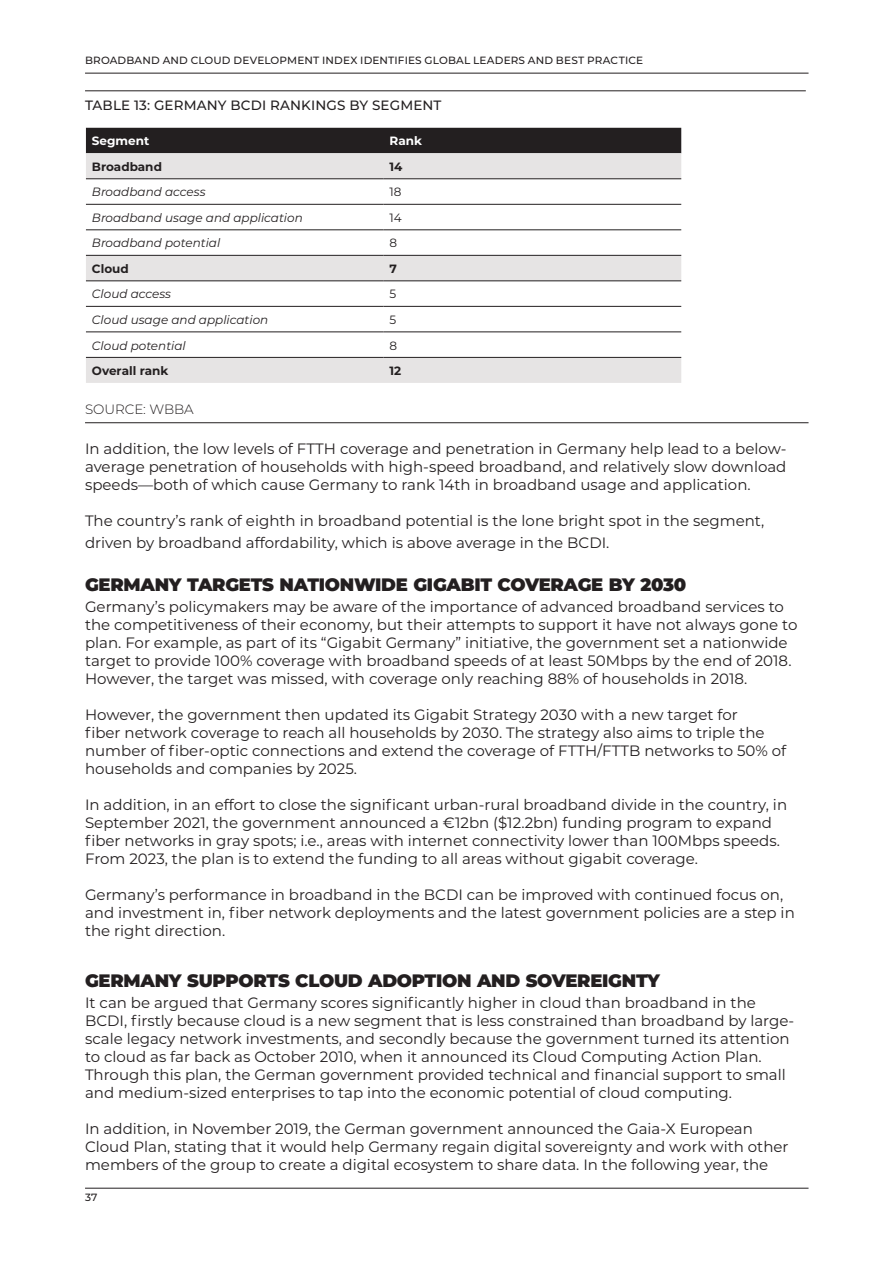
<style>
.page{position:relative;width:893px;height:1263px;background:#fff}
.page>*{position:absolute;margin:0;border:0;box-sizing:border-box;transform-origin:0 0}
.t1{font:900 18px "Montserrat";letter-spacing:-.015em;color:#231f20}
.t2{font:15px/18px "Montserrat";color:#231f20}
.t3{font:500 13.5px "Montserrat";letter-spacing:.01em;color:#231f20}
.t4{font:300 13.5px "Montserrat";letter-spacing:-.005em;color:#231f20}
.t5{font:italic 12px "Montserrat";color:#231f20}
.t6{font:700 12px "Montserrat";color:#231f20}
.t7{font:700 12px "Montserrat";color:#fff}
.t8{font:12px "Montserrat";color:#231f20}
.t9{font:500 10.5px "Montserrat";letter-spacing:.015em;color:#231f20}
</style>
<div class="page">
<hr style="left:85px;top:1188px;width:723px;height:1px;background:#231f20">
<hr style="left:85px;top:73px;width:723px;height:1px;background:#231f20">
<hr style="left:85px;top:91px;width:721px;height:1px;background:#231f20">
<div style="left:86px;top:128px;width:595px;height:25px;background:#231f20"></div>
<svg style="left:86px;top:153px;width:595px;height:230px"></svg>
<hr style="left:86px;top:179px;width:298px;height:1px;background:#231f20">
<hr style="left:384px;top:179px;width:297px;height:1px;background:#231f20">
<hr style="left:86px;top:204px;width:298px;height:1px;background:#231f20">
<hr style="left:384px;top:204px;width:297px;height:1px;background:#231f20">
<hr style="left:86px;top:230px;width:298px;height:1px;background:#231f20">
<hr style="left:384px;top:230px;width:297px;height:1px;background:#231f20">
<hr style="left:86px;top:255px;width:298px;height:1px;background:#231f20">
<hr style="left:384px;top:255px;width:297px;height:1px;background:#231f20">
<hr style="left:86px;top:281px;width:298px;height:1px;background:#231f20">
<hr style="left:384px;top:281px;width:297px;height:1px;background:#231f20">
<hr style="left:86px;top:306px;width:298px;height:1px;background:#231f20">
<hr style="left:384px;top:306px;width:297px;height:1px;background:#231f20">
<hr style="left:86px;top:332px;width:298px;height:1px;background:#231f20">
<hr style="left:384px;top:332px;width:297px;height:1px;background:#231f20">
<hr style="left:86px;top:357px;width:298px;height:1px;background:#231f20">
<hr style="left:384px;top:357px;width:297px;height:1px;background:#231f20">
<hr style="left:85px;top:422px;width:723px;height:1px;background:#231f20">
<p class="t9" style="left:85px;top:53px;width:560px">BROADBAND AND CLOUD DEVELOPMENT INDEX IDENTIFIES GLOBAL LEADERS AND BEST PRACTICE</p>
<p class="t3" style="left:85px;top:95px;width:358px">TABLE 13: GERMANY BCDI RANKINGS BY SEGMENT</p>
<p class="t7" style="left:92px;top:132px;width:59px">Segment</p>
<p class="t7" style="left:390px;top:132px;width:34px">Rank</p>
<p class="t6" style="left:92px;top:158px;width:72px">Broadband</p>
<p class="t6" style="left:390px;top:158px;width:14px">14</p>
<p class="t5" style="left:92px;top:184px;width:115px">Broadband access</p>
<p class="t8" style="left:390px;top:184px;width:13px">18</p>
<p class="t5" style="left:92px;top:209px;width:212px">Broadband usage and application</p>
<p class="t8" style="left:390px;top:209px;width:14px">14</p>
<p class="t5" style="left:92px;top:235px;width:130px">Broadband potential</p>
<p class="t8" style="left:390px;top:235px;width:9px">8</p>
<p class="t6" style="left:92px;top:260px;width:38px">Cloud</p>
<p class="t6" style="left:390px;top:260px;width:9px">7</p>
<p class="t5" style="left:92px;top:286px;width:81px">Cloud access</p>
<p class="t8" style="left:390px;top:286px;width:8px">5</p>
<p class="t5" style="left:92px;top:311px;width:178px">Cloud usage and application</p>
<p class="t8" style="left:390px;top:311px;width:8px">5</p>
<p class="t5" style="left:92px;top:337px;width:95px">Cloud potential</p>
<p class="t8" style="left:390px;top:337px;width:9px">8</p>
<p class="t6" style="left:92px;top:362px;width:78px">Overall rank</p>
<p class="t6" style="left:390px;top:362px;width:13px">12</p>
<p class="t4" style="left:85px;top:400px;width:110px">SOURCE: WBBA</p>
<p class="t2" style="left:85px;top:439px;width:703px;text-align:justify">In addition, the low levels of FTTH coverage and penetration in Germany help lead to a below&shy;average penetration of households with high-speed broadband, and relatively slow download speeds—both of which cause Germany to rank 14th in broadband usage and application.</p>
<p class="t2" style="left:85px;top:510px;width:681px;line-height:21.6px">The country’s rank of eighth in broadband potential is the lone bright spot in the segment, driven by broadband affordability, which is above average in the BCDI.</p>
<p class="t1" style="left:85px;top:571px;width:603px">GERMANY TARGETS NATIONWIDE GIGABIT COVERAGE BY 2030</p>
<p class="t2" style="left:85px;top:597px;width:714px">Germany’s policymakers may be aware of the importance of advanced broadband services to the competitiveness of their economy, but their attempts to support it have not always gone to plan. For example, as part of its “Gigabit Germany” initiative, the government set a nationwide target to provide 100% coverage with broadband speeds of at least 50Mbps by the end of 2018.<br>However, the target was missed, with coverage only reaching 88% of households in 2018.</p>
<p class="t2" style="left:85px;top:705px;width:703px">However, the government then updated its Gigabit Strategy 2030 with a new target for<br>fiber network coverage to reach all households by 2030. The strategy also aims to triple the number of fiber-optic connections and extend the coverage of FTTH/FTTB networks to 50% of households and companies by 2025.</p>
<p class="t2" style="left:85px;top:795px;width:704px">In addition, in an effort to close the significant urban-rural broadband divide in the country, in September 2021, the government announced a €12bn ($12.2bn) funding program to expand fiber networks in gray spots; i.e., areas with internet connectivity lower than 100Mbps speeds.<br>From 2023, the plan is to extend the funding to all areas without gigabit coverage.</p>
<p class="t2" style="left:85px;top:885px;width:711px">Germany’s performance in broadband in the BCDI can be improved with continued focus on, and investment in, fiber network deployments and the latest government policies are a step in the right direction.</p>
<p class="t1" style="left:85px;top:967px;width:576px">GERMANY SUPPORTS CLOUD ADOPTION AND SOVEREIGNTY</p>
<p class="t2" style="left:85px;top:993px;width:711px">It can be argued that Germany scores significantly higher in cloud than broadband in the BCDI, firstly because cloud is a new segment that is less constrained than broadband by large&shy;scale legacy network investments, and secondly because the government turned its attention to cloud as far back as October 2010, when it announced its Cloud Computing Action Plan.<br>Through this plan, the German government provided technical and financial support to small and medium-sized enterprises to tap into the economic potential of cloud computing.</p>
<p class="t2" style="left:85px;top:1119px;width:705px">In addition, in November 2019, the German government announced the Gaia-X European<br>Cloud Plan, stating that it would help Germany regain digital sovereignty and work with other members of the group to create a digital ecosystem to share data. In the following year, the</p>
<p class="t9" style="left:85px;top:1190px;width:14px">37</p>
</div>
